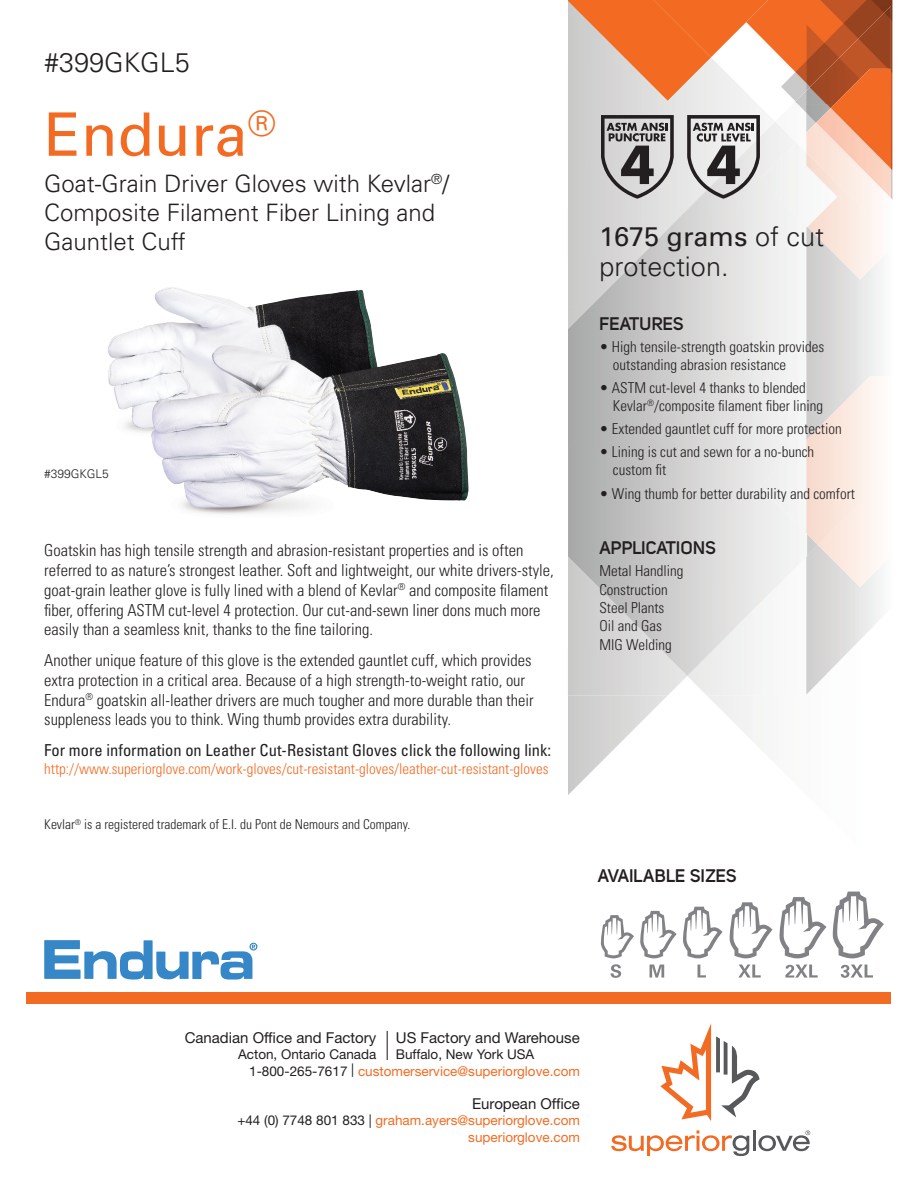
<style>
.page{position:relative;width:918px;height:1188px;background:#fff}
.page>*{position:absolute;margin:0;border:0;box-sizing:border-box;transform-origin:0 0}
.t1{font:60px "Univers LT Std";color:#f36b23}
.t2{font:300 27px/30px "Univers LT Std";color:#231f20}
.t3{font:300 24px/28.8px "Univers LT Std";color:#231f20}
.t4{font:700 18px "Uni Sans Semi";color:#231f20}
.t5{font:300 condensed 16.5px/19.8px "Univers LT Std";color:#231f20}
.t6{font:condensed 16.5px "Univers LT Std";color:#231f20}
.t7{font:300 condensed 15px/18.5px "Univers LT Std";color:#231f20}
.t8{font:300 condensed 15px "Univers LT Std";color:#f36b23}
.t9{font:15px "Helvetica Neue LT Std";color:#231f20}
.t10{font:13.5px/16.5px "Helvetica Neue LT Std";color:#231f20}
.t11{font:13.5px/16.5px "Helvetica Neue LT Std";color:#f36b23;text-align:right}
.t12{font:300 condensed 13.5px "Univers LT Std";color:#231f20}
.t13{font:300 12px "Univers LT Std";color:#231f20}
.s1{font-weight:400}
.s2{color:#f36b23}
.s3{color:#231f20}
</style>
<div class="page">
<img style="left:768px;top:0;width:124px;height:98px">
<img style="left:891px;top:69px;width:1px;height:168px">
<svg style="left:707px;top:695px;width:57px;height:57px"></svg>
<img style="left:809px;top:6px;width:82px;height:63px">
<img style="left:728px;top:584px;width:153px;height:111px">
<img style="left:792px;top:87px;width:4px;height:16px">
<img style="left:796px;top:69px;width:95px;height:74px">
<img style="left:818px;top:545px;width:63px;height:42px">
<svg style="left:568px;top:695px;width:100px;height:100px"></svg>
<svg style="left:568px;top:0;width:200px;height:101px;background:#eba47e"></svg>
<img style="left:595px;top:584px;width:185px;height:46px">
<img style="left:641px;top:630px;width:92px;height:46px">
<img style="left:683px;top:191px;width:23px;height:23px">
<img style="left:568px;top:284px;width:45px;height:161px">
<img style="left:760px;top:143px;width:131px;height:136px">
<img style="left:760px;top:377px;width:121px;height:168px">
<div style="left:26px;top:993px;width:865px;height:11px;background:#f36b23"></div>
<svg style="left:611px;top:1130px;width:138px;height:26px"></svg>
<hr style="left:753px;top:1130px;width:3px;height:21px;background:#57585a">
<svg style="left:660px;top:1024px;width:100px;height:97px"></svg>
<svg style="left:758px;top:1130px;width:52px;height:21px"></svg>
<svg style="left:387px;top:1031px;width:1px;height:29px"></svg>
<svg style="left:601px;top:907px;width:122px;height:51px"></svg>
<svg style="left:729px;top:892px;width:155px;height:66px"></svg>
<svg style="left:611px;top:964px;width:10px;height:14px"></svg>
<svg style="left:650px;top:965px;width:14px;height:13px"></svg>
<svg style="left:698px;top:965px;width:8px;height:13px"></svg>
<svg style="left:738px;top:965px;width:23px;height:13px"></svg>
<svg style="left:785px;top:965px;width:33px;height:13px"></svg>
<svg style="left:841px;top:965px;width:32px;height:13px"></svg>
<img style="left:108px;top:287px;width:361px;height:227px">
<svg style="left:687px;top:115px;width:73px;height:84px;background:#a4a3a3"></svg>
<svg style="left:601px;top:115px;width:73px;height:84px;background:#999898"></svg>
<svg style="left:44px;top:940px;width:213px;height:40px"></svg>
<h2 class="t2" style="left:44px;top:47px;width:147px">#399GKGL5</h2>
<h1 class="t1" style="left:44px;top:99px;width:233px">Endura<sup>®</sup></h1>
<h3 class="t3" style="left:44px;top:169px;width:406px">Goat-Grain Driver Gloves with Kevlar<sup>®</sup>/<br>Composite Filament Fiber Lining and<br>Gauntlet Cuff</h3>
<p class="t13" style="left:44px;top:467px;width:66px">#399GKGL5</p>
<p class="t5" style="left:44px;top:541px;width:511px">Goatskin has high tensile strength and abrasion-resistant properties and is often referred to as nature’s strongest leather. Soft and lightweight, our white drivers-style, goat-grain leather glove is fully lined with a blend of Kevlar<sup>®</sup> and composite filament fiber, offering ASTM cut-level 4 protection. Our cut-and-sewn liner dons much more easily than a seamless knit, thanks to the fine tailoring.</p>
<p class="t5" style="left:44px;top:650px;width:491px">Another unique feature of this glove is the extended gauntlet cuff, which provides extra protection in a critical area. Because of a high strength-to-weight ratio, our Endura<sup>®</sup> goatskin all-leather drivers are much tougher and more durable than their suppleness leads you to think. Wing thumb provides extra durability.</p>
<p class="t6" style="left:44px;top:740px;width:508px">For more information on Leather Cut-Resistant Gloves click the following link:</p>
<p class="t8" style="left:44px;top:760px;width:506px">http://www.superiorglove.com/work-gloves/cut-resistant-gloves/leather-cut-resistant-gloves</p>
<p class="t12" style="left:44px;top:817px;width:368px">Kevlar<sup>®</sup> is a registered trademark of E.I. du Pont de Nemours and Company.</p>
<h2 class="t2" style="left:599px;top:221px;width:226px"><span class="s1">1675 grams</span> of cut protection.</h2>
<p class="t4" style="left:599px;top:312px;width:86px">FEATURES</p>
<p class="t7" style="left:613px;top:337px;width:213px;line-height:18px;text-indent:-14px">• High tensile-strength goatskin provides outstanding abrasion resistance</p>
<p class="t7" style="left:613px;top:379px;width:212px;line-height:18px;text-indent:-14px">• ASTM cut-level 4 thanks to blended<br>Kevlar<sup>®</sup>/composite filament fiber lining</p>
<p class="t7" style="left:599px;top:420px;width:244px">• Extended gauntlet cuff for more protection</p>
<p class="t7" style="left:613px;top:443px;width:203px;line-height:18px;text-indent:-14px">• Lining is cut and sewn for a no-bunch custom fit</p>
<p class="t7" style="left:599px;top:484px;width:257px">• Wing thumb for better durability and comfort</p>
<p class="t4" style="left:599px;top:537px;width:118px">APPLICATIONS</p>
<p class="t7" style="left:599px;top:562px;width:86px">Metal Handling<br>Construction<br>Steel Plants<br>Oil and Gas<br>MIG Welding</p>
<p class="t4" style="left:598px;top:865px;width:140px">AVAILABLE SIZES</p>
<p class="t9" style="left:185px;top:1028px;width:193px">Canadian Office and Factory</p>
<p class="t9" style="left:396px;top:1028px;width:185px">US Factory and Warehouse</p>
<p class="t10" style="left:238px;top:1046px;width:140px">Acton, Ontario Canada</p>
<p class="t10" style="left:249px;top:1046px;width:332px;text-indent:147px">Buffalo, New York USA<br>1-800-265-7617 | <span class="s2">customerservice@superiorglove.com</span></p>
<p class="t9" style="left:472px;top:1094px;width:109px">European Office</p>
<p class="t11" style="left:237px;top:1112px;width:344px"><span class="s3">+44 (0) 7748 801 833 |</span> graham.ayers@superiorglove.com superiorglove.com</p>
</div>
